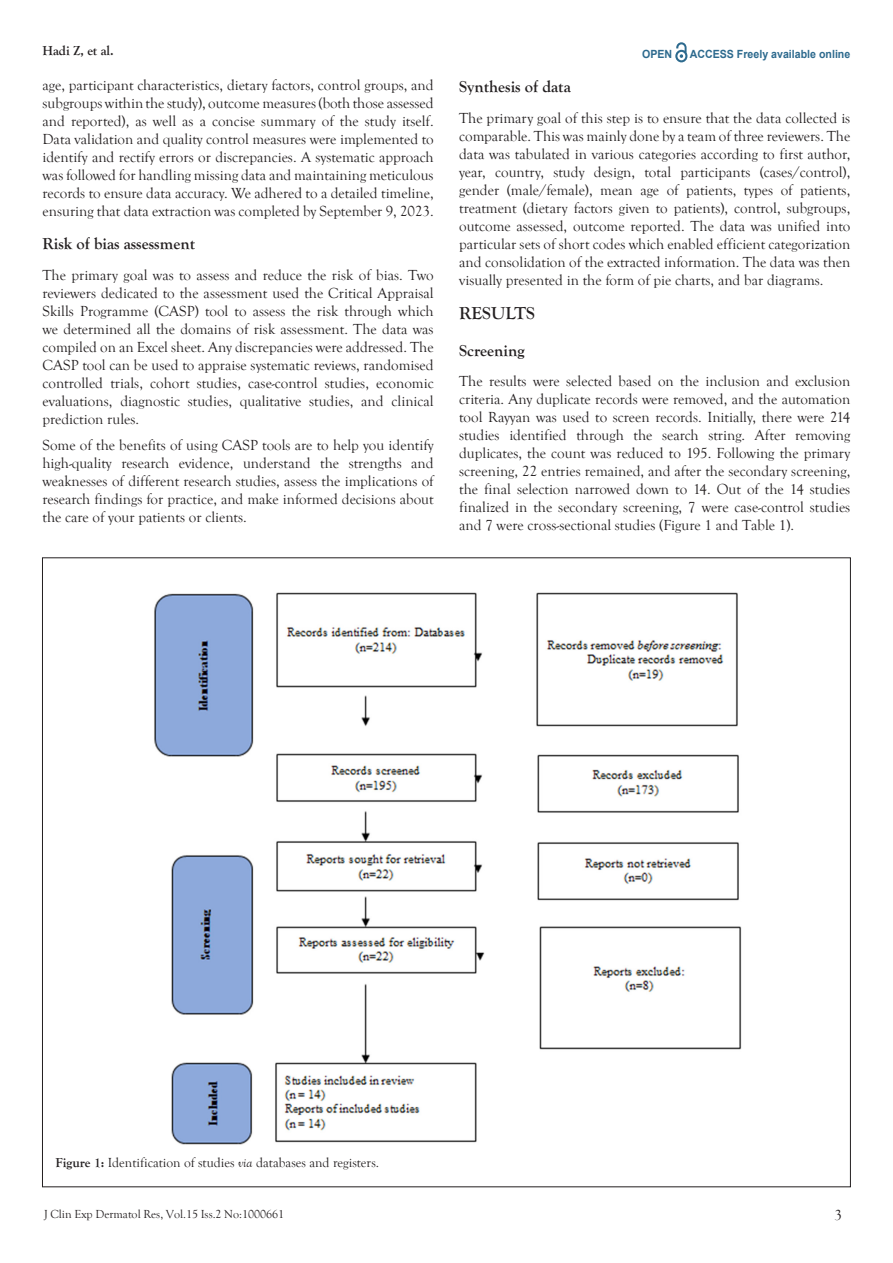
<style>
.page{position:relative;width:893px;height:1263px;background:#fff}
.page>*{position:absolute;margin:0;border:0;box-sizing:border-box;transform-origin:0 0}
.t1{font:700 18px "Goudy Old Style T";color:#231f20}
.t2{font:700 16.5px "Goudy Old Style T";color:#231f20}
.t3{font:15px/18px "Goudy Old Style T";color:#231f20;text-align:justify}
.t4{font:13.5px "Goudy Old Style T";color:#231f20}
.t5{font:700 13.5px "Goudy Old Style T";color:#231f20}
.t6{font:12px "Goudy Old Style T";color:#231f20}
.t7{font:700 11.25px "Arial";color:#2d6a8e;scale:.94 1}
.s1{font-weight:700}
.s2{font-style:italic}
</style>
<div class="page">
<svg style="left:675px;top:43px;width:12px;height:19px"></svg>
<img style="left:154px;top:592px;width:588px;height:553px">
<p class="t5" style="left:43px;top:43px;width:73px">Hadi Z, et al.</p>
<p class="t7" style="left:642px;top:47px;width:34px">OPEN</p>
<p class="t7" style="left:690px;top:46px;width:172px">ACCESS Freely available online</p>
<p class="t3" style="left:43px;top:77px;width:393px">age, participant characteristics, dietary factors, control groups, and subgroups within the study), outcome measures (both those assessed and reported), as well as a concise summary of the study itself.<br>Data validation and quality control measures were implemented to identify and rectify errors or discrepancies. A systematic approach was followed for handling missing data and maintaining meticulous records to ensure data accuracy. We adhered to a detailed timeline, ensuring that data extraction was completed by September 9, 2023.</p>
<p class="t2" style="left:43px;top:234px;width:154px">Risk of bias assessment</p>
<p class="t3" style="left:43px;top:266px;width:393px">The primary goal was to assess and reduce the risk of bias. Two reviewers dedicated to the assessment used the Critical Appraisal Skills Programme (CASP) tool to assess the risk through which we determined all the domains of risk assessment. The data was compiled on an Excel sheet. Any discrepancies were addressed. The CASP tool can be used to appraise systematic reviews, randomised controlled trials, cohort studies, case-control studies, economic evaluations, diagnostic studies, qualitative studies, and clinical prediction rules.</p>
<p class="t3" style="left:43px;top:437px;width:393px">Some of the benefits of using CASP tools are to help you identify high-quality research evidence, understand the strengths and weaknesses of different research studies, assess the implications of research findings for practice, and make informed decisions about the care of your patients or clients.</p>
<p class="t2" style="left:459px;top:77px;width:113px">Synthesis of data</p>
<p class="t3" style="left:459px;top:109px;width:393px">The primary goal of this step is to ensure that the data collected is comparable. This was mainly done by a team of three reviewers. The data was tabulated in various categories according to first author, year, country, study design, total participants (cases/control), gender (male/female), mean age of patients, types of patients, treatment (dietary factors given to patients), control, subgroups, outcome assessed, outcome reported. The data was unified into particular sets of short codes which enabled efficient categorization and consolidation of the extracted information. The data was then visually presented in the form of pie charts, and bar diagrams.</p>
<p class="t1" style="left:459px;top:303px;width:77px">RESULTS</p>
<p class="t2" style="left:459px;top:341px;width:67px">Screening</p>
<p class="t3" style="left:459px;top:373px;width:393px">The results were selected based on the inclusion and exclusion criteria. Any duplicate records were removed, and the automation tool Rayyan was used to screen records. Initially, there were 214 studies identified through the search string. After removing duplicates, the count was reduced to 195. Following the primary screening, 22 entries remained, and after the secondary screening, the final selection narrowed down to 14. Out of the 14 studies finalized in the secondary screening, 7 were case-control studies and 7 were cross-sectional studies (Figure 1 and Table 1).</p>
<p class="t4" style="left:56px;top:1155px;width:325px"><span class="s1">Figure 1:</span> Identification of studies <span class="s2">via</span> databases and registers.</p>
<p class="t6" style="left:44px;top:1207px;width:242px">J Clin Exp Dermatol Res, Vol.15 Iss.2 No:1000661</p>
<p class="t3" style="left:834px;top:1207px;width:9px">3</p>
</div>
